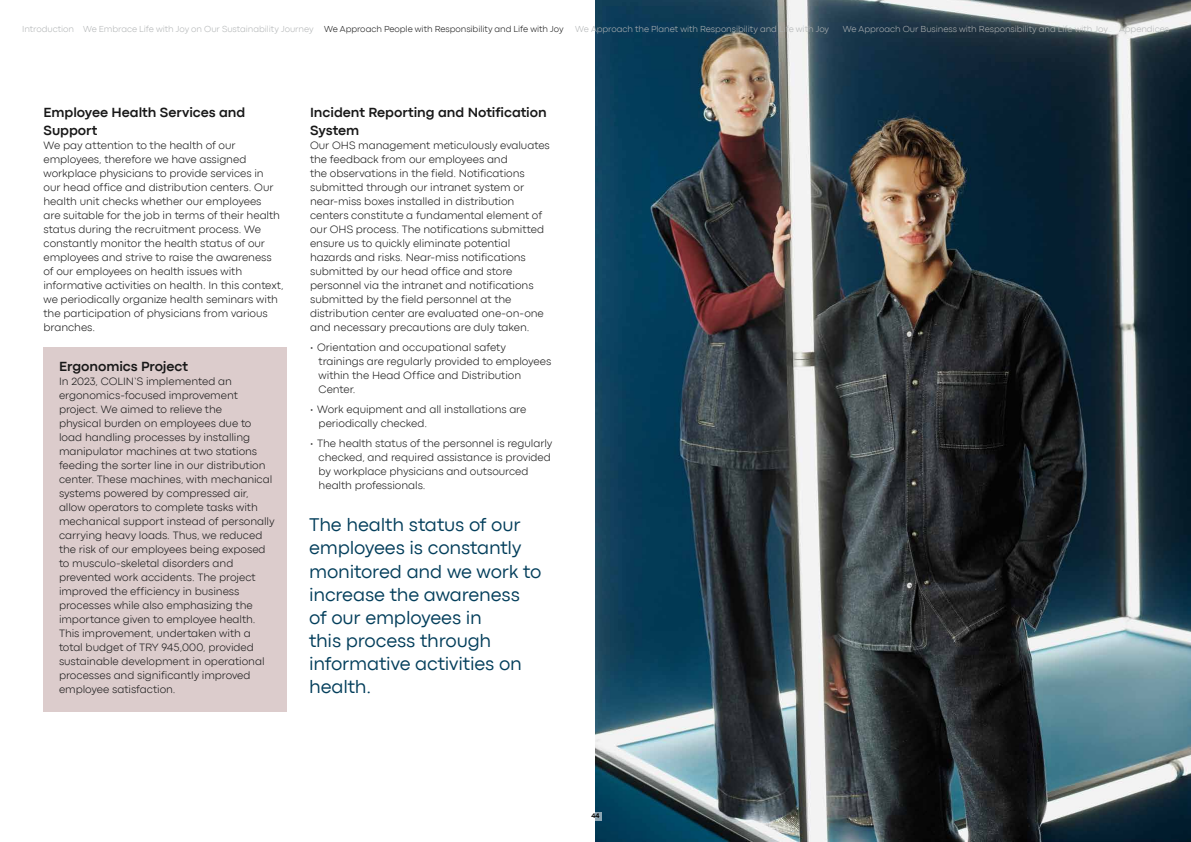
<style>
.page{position:relative;width:1191px;height:842px;background:#fff}
.page>*{position:absolute;margin:0;border:0;box-sizing:border-box;transform-origin:0 0}
.t1{font:19px/23px "Codec Pro News";letter-spacing:-.01em;color:#033e5b}
.t2{font:700 14px/18px "Codec Pro";letter-spacing:-.005em;color:#181818}
.t3{font:300 11px/14px "Codec Pro";letter-spacing:-.005em;color:#181818}
.t4{font:300 9px "Codec Pro";letter-spacing:-.005em;color:#b2b5b6}
.t5{font:700 7px "Codec Pro";color:#000}
.s1{color:#181818}
</style>
<div class="page">
<img style="left:595px;top:0;width:596px;height:842px">
<div style="left:43px;top:347px;width:244px;height:364px;background:#dccccc"></div>
<svg style="left:595px;top:812px;width:6px;height:9px"></svg>
<p class="t4" style="left:22px;top:24px;width:543px">Introduction We Embrace Life with Joy on Our Sustainability Journey <span class="s1">We Approach People with Responsibility and Life with Joy</span></p>
<p class="t4" style="left:575px;top:24px;width:255px">We Approach the Planet with Responsibility and Life with Joy</p>
<p class="t4" style="left:843px;top:24px;width:328px">We Approach Our Business with Responsibility and Life with Joy Appendices</p>
<p class="t2" style="left:44px;top:104px;width:203px">Employee Health Services and<br>Support</p>
<p class="t3" style="left:44px;top:139px;width:242px">We pay attention to the health of our employees, therefore we have assigned workplace physicians to provide services in<br>our head office and distribution centers. Our health unit checks whether our employees<br>are suitable for the job in terms of their health status during the recruitment process. We constantly monitor the health status of our employees and strive to raise the awareness of our employees on health issues with informative activities on health. In this context, we periodically organize health seminars with the participation of physicians from various branches.</p>
<p class="t2" style="left:59px;top:357px;width:131px">Ergonomics Project</p>
<p class="t3" style="left:59px;top:374px;width:217px">In 2023, COLIN’S implemented an ergonomics-focused improvement project. We aimed to relieve the<br>physical burden on employees due to load handling processes by installing manipulator machines at two stations feeding the sorter line in our distribution center. These machines, with mechanical systems powered by compressed air, allow operators to complete tasks with mechanical support instead of personally carrying heavy loads. Thus, we reduced the risk of our employees being exposed to musculo-skeletal disorders and prevented work accidents. The project improved the efficiency in business processes while also emphasizing the importance given to employee health.<br>This improvement, undertaken with a total budget of TRY 945,000, provided sustainable development in operational processes and significantly improved employee satisfaction.</p>
<p class="t2" style="left:310px;top:104px;width:238px">Incident Reporting and Notification<br>System</p>
<p class="t3" style="left:310px;top:139px;width:241px">Our OHS management meticulously evaluates the feedback from our employees and<br>the observations in the field. Notifications submitted through our intranet system or near-miss boxes installed in distribution centers constitute a fundamental element of our OHS process. The notifications submitted ensure us to quickly eliminate potential hazards and risks. Near-miss notifications submitted by our head office and store personnel via the intranet and notifications submitted by the field personnel at the distribution center are evaluated one-on-one and necessary precautions are duly taken.</p>
<p class="t3" style="left:319px;top:341px;width:234px;text-indent:-9px">• Orientation and occupational safety trainings are regularly provided to employees within the Head Office and Distribution Center.</p>
<p class="t3" style="left:319px;top:403px;width:209px;text-indent:-9px">• Work equipment and all installations are periodically checked.</p>
<p class="t3" style="left:319px;top:437px;width:235px;text-indent:-9px">• The health status of the personnel is regularly checked, and required assistance is provided by workplace physicians and outsourced health professionals.</p>
<h1 class="t1" style="left:309px;top:513px;width:234px">The health status of our employees is constantly monitored and we work to increase the awareness of our employees in<br>this process through informative activities on health.</h1>
<p class="t5" style="left:591px;top:812px;width:10px">44</p>
</div>
